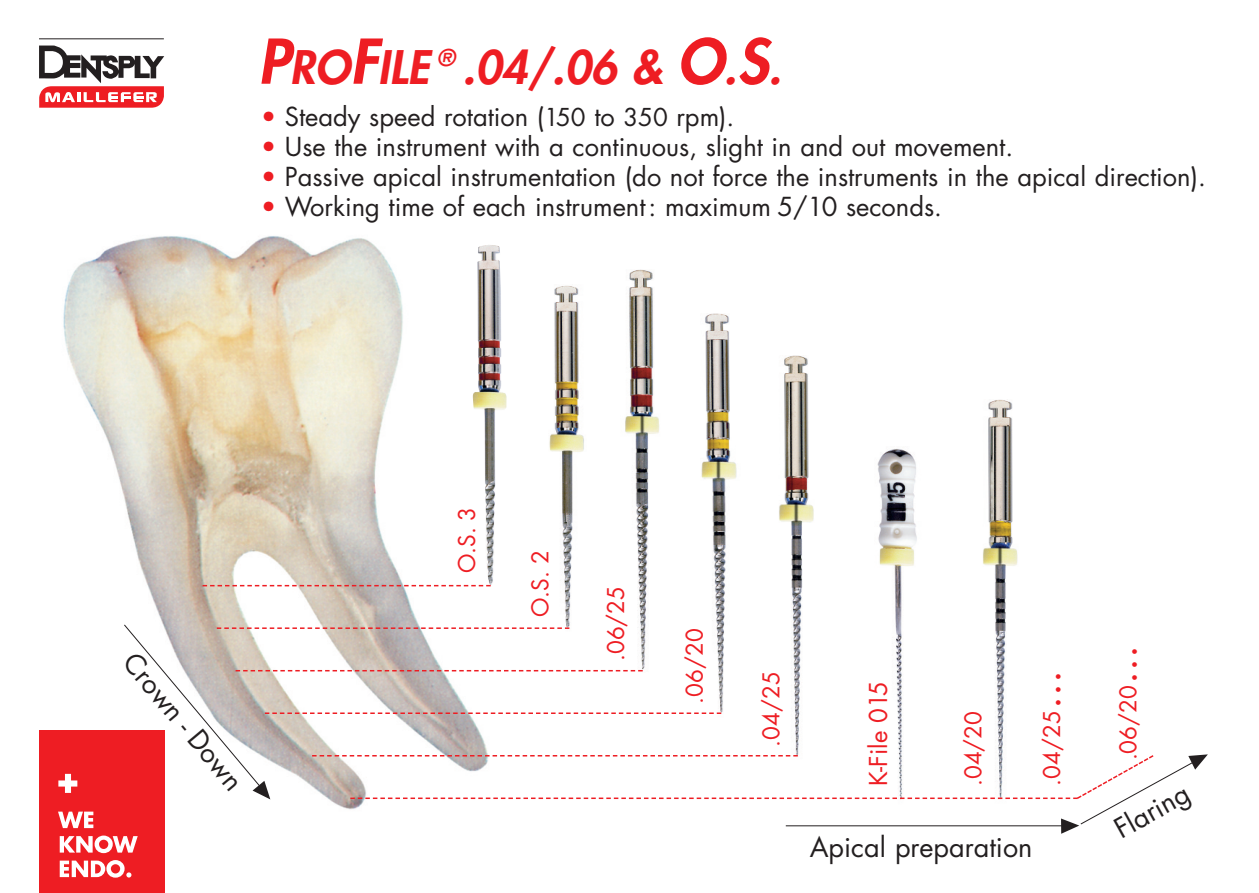
<style>
.page{position:relative;width:1259px;height:893px;background:#fff}
.page>*{position:absolute;margin:0;border:0;box-sizing:border-box;transform-origin:0 0}
.t1{font:italic 800 45px "Futura";color:#ee1d23}
.t2{font:27px "Futura";color:#231f20}
.t3{font:25.5px "Futura";color:#231f20}
.t4{font:24px "Futura";color:#ee1d23}
.t5{font:22.5px "Futura";color:#ee1d23}
.s1{font-size:60px}
.s2{color:#ee1d23}
.s3{font-size:24px}
.s4{font-size:42px}
</style>
<div class="page">
<img style="left:45px;top:236px;width:446px;height:495px">
<img style="left:473px;top:244px;width:34px;height:341px">
<img style="left:549px;top:285px;width:35px;height:339px">
<img style="left:625px;top:270px;width:34px;height:354px">
<img style="left:701px;top:313px;width:36px;height:311px">
<img style="left:779px;top:355px;width:35px;height:269px">
<img style="left:877px;top:449px;width:40px;height:175px">
<img style="left:983px;top:399px;width:35px;height:225px">
<svg style="left:202px;top:585px;width:289px;height:1px"></svg>
<hr style="left:39px;top:38px;width:125px;height:1px;background:#231f20">
<svg style="left:39px;top:46px;width:125px;height:62px"></svg>
<div style="left:39px;top:731px;width:125px;height:162px;background:#ee1d23"></div>
<svg style="left:58px;top:624px;width:1149px;height:229px"></svg>
<svg style="left:60px;top:860px;width:71px;height:18px"></svg>
<h1 class="t1" style="left:258px;top:46px;width:525px"><span class="s1">P</span>RO<span class="s1">F</span>ILE <sup>®</sup> .04/.06 &amp; <span class="s1">O</span>.<span class="s1">S</span>.</h1>
<p class="t3" style="left:261px;top:105px;width:475px"><span class="s2">•</span> Steady speed rotation (<span class="s3">150</span> to <span class="s3">350</span> rpm).</p>
<p class="t3" style="left:261px;top:135px;width:753px"><span class="s2">•</span> Use the instrument with a continuous, slight in and out movement.</p>
<p class="t3" style="left:261px;top:165px;width:946px"><span class="s2">•</span> Passive apical instrumentation (do not force the instruments in the apical direction).</p>
<p class="t3" style="left:261px;top:195px;width:682px"><span class="s2">•</span> Working time of each instrument: maximum 5/10 seconds.</p>
<p class="t2" style="left:138px;top:649px;width:170px;rotate:50deg">Crown - Down</p>
<p class="t5" style="left:456px;top:573px;width:68px;rotate:-90deg">O.S. 3</p>
<p class="t5" style="left:530px;top:617px;width:68px;rotate:-90deg">O.S. 2</p>
<p class="t5" style="left:606px;top:661px;width:77px;rotate:-90deg">.06/25</p>
<p class="t5" style="left:684px;top:704px;width:77px;rotate:-90deg">.06/20</p>
<p class="t5" style="left:761px;top:746px;width:77px;rotate:-90deg">.04/25</p>
<p class="t4" style="left:867px;top:786px;width:106px;rotate:-90deg">K-File 015</p>
<p class="t5" style="left:963px;top:786px;width:77px;rotate:-90deg">.04/20</p>
<p class="t5" style="left:1041px;top:786px;width:117px;rotate:-90deg">.04/25<span class="s4">...</span></p>
<p class="t2" style="left:810px;top:834px;width:224px">Apical preparation</p>
<p class="t5" style="left:1118px;top:760px;width:117px;rotate:-90deg">.06/20<span class="s4">...</span></p>
<p class="t2" style="left:1110px;top:819px;width:82px;rotate:-29deg">Flaring</p>
</div>
